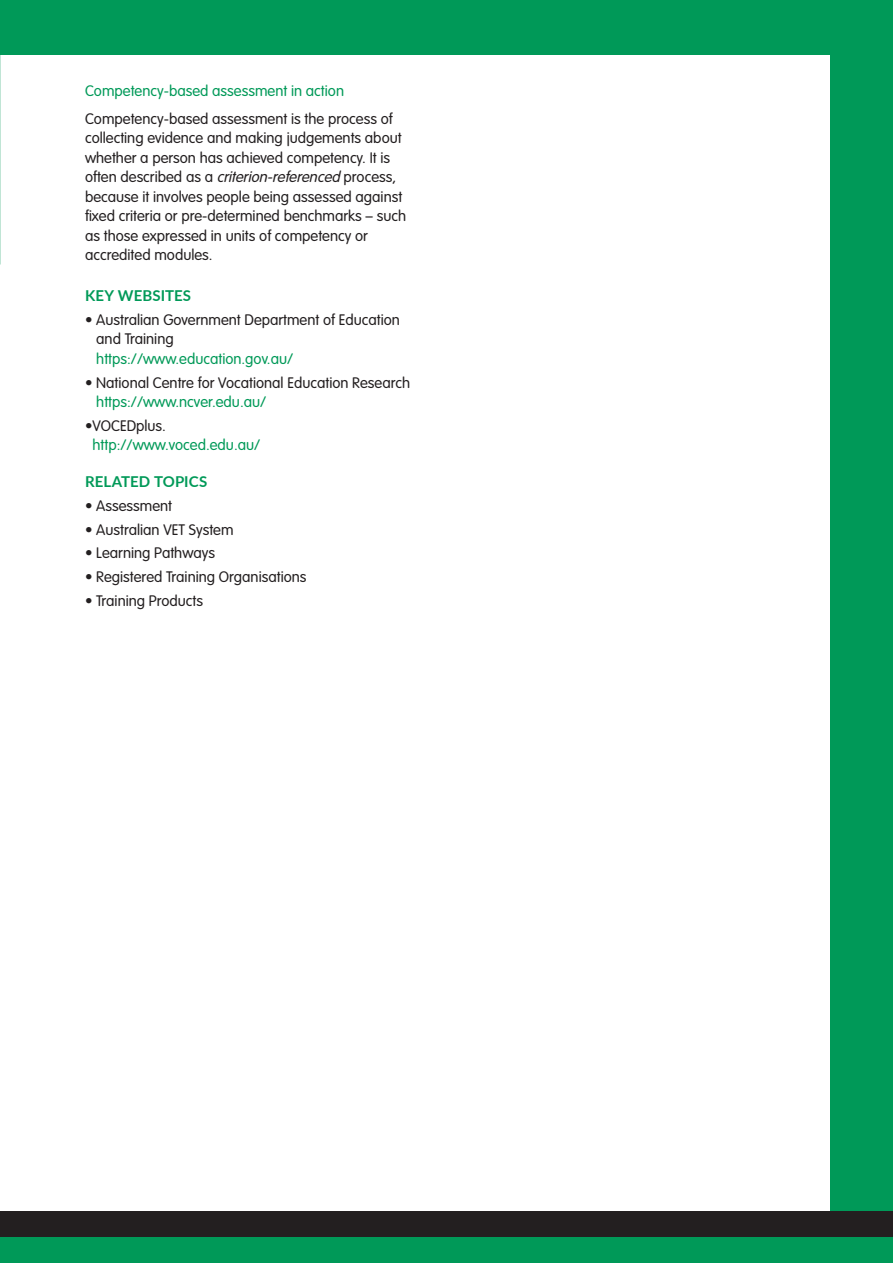
<style>
.page{position:relative;width:893px;height:1263px;background:#fff}
.page>*{position:absolute;margin:0;border:0;box-sizing:border-box;transform-origin:0 0}
.Paragraph_Black{font:300 15px/19.5px "VAG Rounded Std";color:#231f20}
.Bullet{font:300 15px/19.5px "VAG Rounded Std";color:#231f20}
.Bullet-2{font:300 15px/19.5px "VAG Rounded Std";color:#009958}
.Heading_3{font:300 15px "VAG Rounded Std";color:#009958}
.Heading_2{font:700 15px "Lato";letter-spacing:.005em;color:#009958}
.s1{font-style:italic}
.s2{color:#009958}
.s3{color:#231f20}
</style>
<div class="page">
<div style="left:831px;top:13px;width:62px;height:1197px;background:#009958"></div>
<div style="left:0;top:1236px;width:893px;height:27px;background:#009958"></div>
<div style="left:0;top:1211px;width:893px;height:25px;background:#231f20"></div>
<div style="left:0;top:0;width:893px;height:54px;background:#009958"></div>
<h3 class="Heading_3" style="left:85px;top:82px;width:261px">Competency-based assessment in action</h3>
<p class="Paragraph_Black" style="left:85px;top:109px;width:323px">Competency-based assessment is the process of collecting evidence and making judgements about whether a person has achieved competency. It is often described as a <span class="s1">criterion-referenced</span> process, because it involves people being assessed against fixed criteria or pre-determined benchmarks – such as those expressed in units of competency or accredited modules.</p>
<h2 class="Heading_2" style="left:85px;top:285px;width:108px">KEY WEBSITES</h2>
<p class="Bullet" style="left:96px;top:310px;width:305px;text-indent:-11px">• Australian Government Department of Education and Training<br><span class="s2">https://www.education.gov.au/</span></p>
<p class="Bullet" style="left:96px;top:373px;width:315px;text-indent:-11px">• National Centre for Vocational Education Research <span class="s2">https://www.ncver.edu.au/</span></p>
<p class="Bullet-2" style="left:93px;top:416px;width:169px;text-indent:-8px"><span class="s3">•VOCEDplus. </span>http://www.voced.edu.au/</p>
<h2 class="Heading_2" style="left:85px;top:470px;width:124px">RELATED TOPICS</h2>
<p class="Bullet" style="left:85px;top:496px;width:89px">• Assessment</p>
<p class="Bullet" style="left:85px;top:520px;width:150px">• Australian VET System</p>
<p class="Bullet" style="left:85px;top:544px;width:132px">• Learning Pathways</p>
<p class="Bullet" style="left:85px;top:567px;width:223px">• Registered Training Organisations</p>
<p class="Bullet" style="left:85px;top:591px;width:120px">• Training Products</p>
</div>
